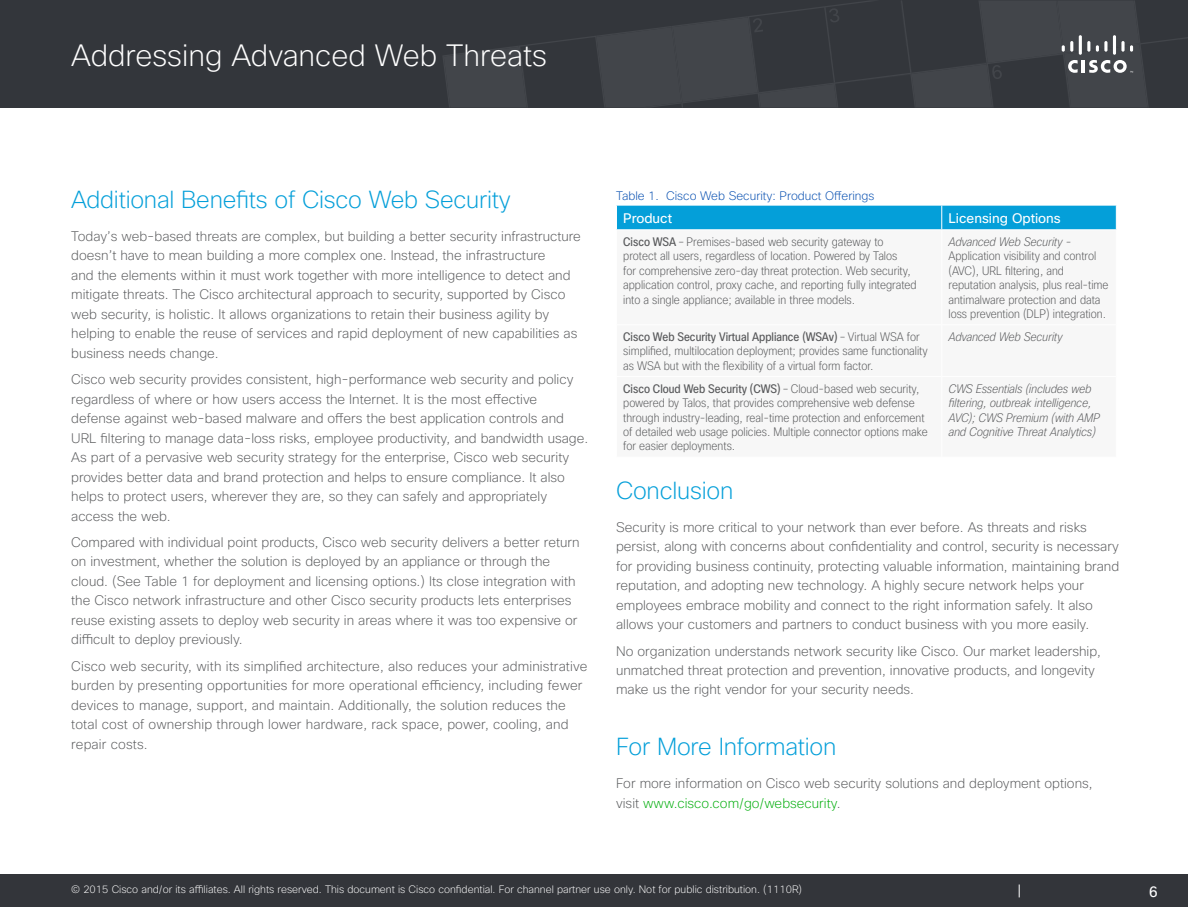
<style>
.page{position:relative;width:1188px;height:918px;background:#fff}
.page>*{position:absolute;margin:0;border:0;box-sizing:border-box;transform-origin:0 0}
.t1{font:200 30px "Cisco Sans";color:#fff}
.t2{font:200 24px "Cisco Sans";letter-spacing:-.01em;color:#049fd9}
.t3{font:15px "Cisco Sans";color:#fff}
.t4{font:200 13.5px/19.5px "Cisco Sans";color:#58595b}
.t5{font:13.5px "Cisco Sans";color:#fff}
.t6{font:200 condensed 12px/14.4px "Cisco Sans";color:#58595b}
.t7{font:12px/14.4px "Cisco Sans Condensed Extra Light Ob";color:#58595b}
.t8{font:200 12px "Cisco Sans";color:#004baf}
.t9{font:200 10.5px "Cisco Sans";color:#fff}
.s1{font-weight:400}
.s2{color:#00ad0b}
</style>
<div class="page">
<div style="left:0;top:875px;width:1188px;height:32px;background:#33353a"></div>
<svg style="left:1019px;top:885px;width:1px;height:12px"></svg>
<div style="left:0;top:0;width:1188px;height:108px;background:#33363b"></div>
<svg style="left:443px;top:1px;width:745px;height:106px"></svg>
<div style="left:617px;top:206px;width:500px;height:23px;background:#049fd9"></div>
<h1 class="t1" style="left:71px;top:37px;width:477px">Addressing Advanced Web Threats</h1>
<h2 class="t2" style="left:71px;top:184px;width:441px">Additional Benefits of Cisco Web Security</h2>
<p class="t4" style="left:71px;top:226px;width:511px">Today’s web-based threats are complex, but building a better security infrastructure doesn’t have to mean building a more complex one. Instead, the infrastructure<br>and the elements within it must work together with more intelligence to detect and mitigate threats. The Cisco architectural approach to security, supported by Cisco web security, is holistic. It allows organizations to retain their business agility by helping to enable the reuse of services and rapid deployment of new capabilities as business needs change.</p>
<p class="t4" style="left:71px;top:370px;width:519px">Cisco web security provides consistent, high-performance web security and policy regardless of where or how users access the Internet. It is the most effective defense against web-based malware and offers the best application controls and URL filtering to manage data-loss risks, employee productivity, and bandwidth usage.<br>As part of a pervasive web security strategy for the enterprise, Cisco web security provides better data and brand protection and helps to ensure compliance. It also helps to protect users, wherever they are, so they can safely and appropriately access the web.</p>
<p class="t4" style="left:71px;top:532px;width:510px">Compared with individual point products, Cisco web security delivers a better return on investment, whether the solution is deployed by an appliance or through the cloud. (See Table 1 for deployment and licensing options.) Its close integration with the Cisco network infrastructure and other Cisco security products lets enterprises reuse existing assets to deploy web security in areas where it was too expensive or difficult to deploy previously.</p>
<p class="t4" style="left:71px;top:656px;width:518px">Cisco web security, with its simplified architecture, also reduces your administrative burden by presenting opportunities for more operational efficiency, including fewer devices to manage, support, and maintain. Additionally, the solution reduces the total cost of ownership through lower hardware, rack space, power, cooling, and repair costs.</p>
<p class="t8" style="left:616px;top:188px;width:260px">Table 1. Cisco Web Security: Product Offerings</p>
<p class="t5" style="left:623px;top:210px;width:50px">Product</p>
<p class="t5" style="left:949px;top:210px;width:114px">Licensing Options</p>
<p class="t6" style="left:623px;top:235px;width:295px"><span class="s1">Cisco WSA</span> – Premises-based web security gateway to protect all users, regardless of location. Powered by Talos<br>for comprehensive zero-day threat protection. Web security, application control, proxy cache, and reporting fully integrated into a single appliance; available in three models.</p>
<p class="t7" style="left:949px;top:235px;width:124px">Advanced Web Security -</p>
<p class="t6" style="left:949px;top:249px;width:162px">Application visibility and control (AVC), URL filtering, and reputation analysis, plus real-time antimalware protection and data loss prevention (DLP) integration.</p>
<p class="t6" style="left:623px;top:330px;width:306px"><span class="s1">Cisco Web Security Virtual Appliance (WSAv)</span> – Virtual WSA for simplified, multilocation deployment; provides same functionality as WSA but with the flexibility of a virtual form factor.</p>
<p class="t7" style="left:949px;top:330px;width:115px">Advanced Web Security</p>
<p class="t6" style="left:623px;top:381px;width:306px"><span class="s1">Cisco Cloud Web Security (CWS)</span> – Cloud-based web security, powered by Talos, that provides comprehensive web defense through industry-leading, real-time protection and enforcement of detailed web usage policies. Multiple connector options make for easier deployments.</p>
<p class="t7" style="left:949px;top:381px;width:153px">CWS Essentials (includes web filtering, outbreak intelligence,<br>AVC); CWS Premium (with AMP and Cognitive Threat Analytics)</p>
<h2 class="t2" style="left:616px;top:475px;width:119px">Conclusion</h2>
<p class="t4" style="left:616px;top:517px;width:505px">Security is more critical to your network than ever before. As threats and risks persist, along with concerns about confidentiality and control, security is necessary for providing business continuity, protecting valuable information, maintaining brand reputation, and adopting new technology. A highly secure network helps your employees embrace mobility and connect to the right information safely. It also allows your customers and partners to conduct business with you more easily.</p>
<p class="t4" style="left:616px;top:641px;width:486px">No organization understands network security like Cisco. Our market leadership, unmatched threat protection and prevention, innovative products, and longevity make us the right vendor for your security needs.</p>
<h2 class="t2" style="left:616px;top:732px;width:222px">For More Information</h2>
<p class="t4" style="left:616px;top:774px;width:478px">For more information on Cisco web security solutions and deployment options, visit <span class="s2">www.cisco.com/go/websecurity</span>.</p>
<p class="t9" style="left:71px;top:883px;width:732px">© 2015 Cisco and/or its affiliates. All rights reserved. This document is Cisco confidential. For channel partner use only. Not for public distribution. (1110R)</p>
<p class="t3" style="left:1149px;top:883px;width:10px">6</p>
</div>
